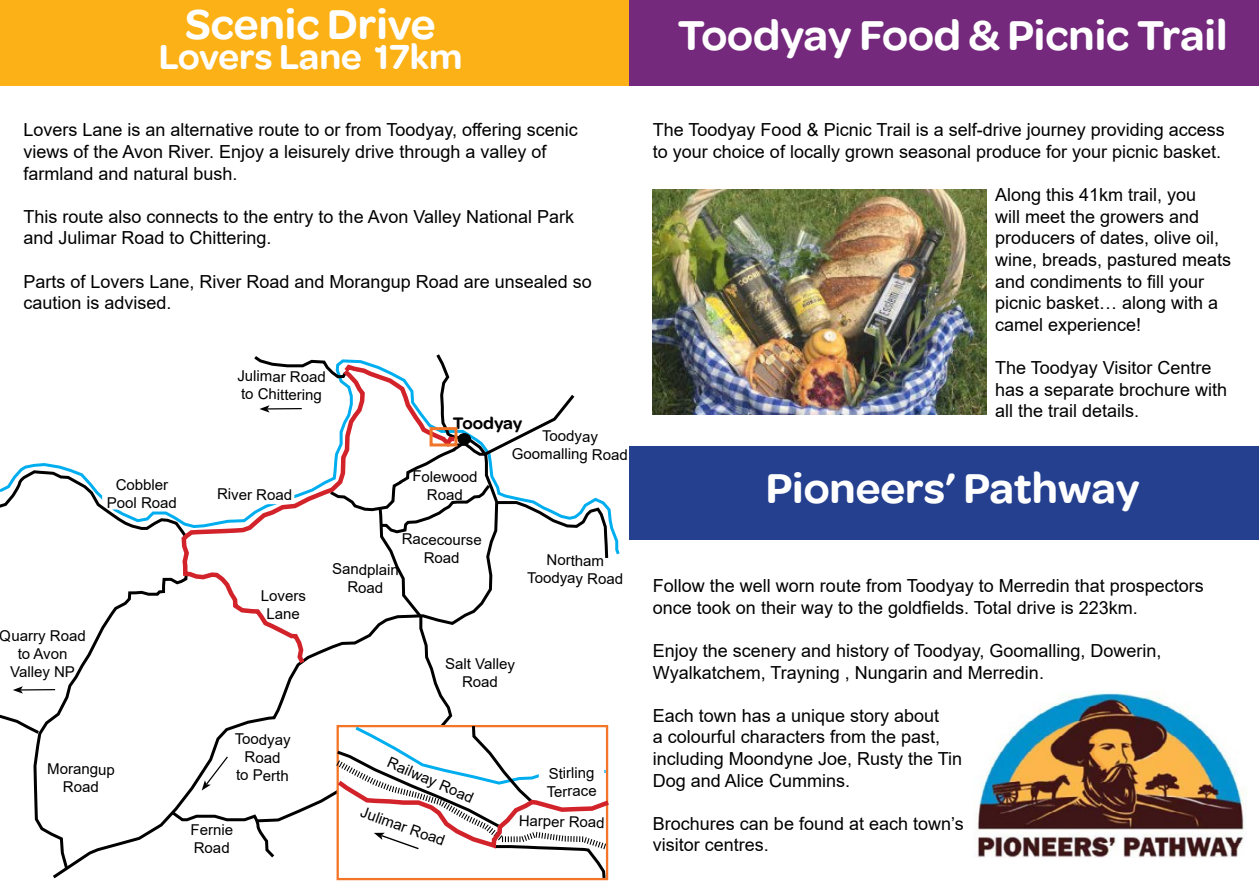
<style>
.page{position:relative;width:1259px;height:893px;background:#fff}
.page>*{position:absolute;margin:0;border:0;box-sizing:border-box;transform-origin:0 0}
.t1{font:600 45px "Omnes";color:#fff}
.t2{font:600 37.5px "Omnes";color:#fff}
.t3{font:18px/21.6px "Arial";color:#000}
.t4{font:600 18px "Omnes";letter-spacing:-.005em;color:#000}
.t5{font:15px/18px "Arial";color:#000;text-align:center}
</style>
<div class="page">
<div style="left:0;top:0;width:629px;height:85px;background:#fcb116"></div>
<div style="left:629px;top:0;width:630px;height:85px;background:#74297c"></div>
<div style="left:629px;top:446px;width:630px;height:94px;background:#25408f"></div>
<svg style="left:0;top:354px;width:620px;height:527px"></svg>
<div style="left:429px;top:427px;width:28px;height:19px;border:3px solid #f07528"></div>
<img style="left:977px;top:691px;width:269px;height:166px">
<img style="left:653px;top:189px;width:333px;height:225px">
<h1 class="t1" style="left:185px;top:-1px;width:252px">Scenic Drive</h1>
<h2 class="t2" style="left:159px;top:36px;width:305px">Lovers Lane 17km</h2>
<p class="t3" style="left:23px;top:119px;width:556px">Lovers Lane is an alternative route to or from Toodyay, offering scenic views of the Avon River. Enjoy a leisurely drive through a valley of farmland and natural bush.</p>
<p class="t3" style="left:23px;top:206px;width:552px">This route also connects to the entry to the Avon Valley National Park and Julimar Road to Chittering.</p>
<p class="t3" style="left:23px;top:270px;width:570px">Parts of Lovers Lane, River Road and Morangup Road are unsealed so caution is advised.</p>
<p class="t5" style="left:107px;top:475px;width:72px;rotate:1deg">Cobbler<br>Pool Road</p>
<p class="t5" style="left:0;top:626px;width:87px;rotate:1deg">Quarry Road to Avon<br>Valley NP</p>
<p class="t5" style="left:238px;top:367px;width:90px;text-align:left;rotate:1deg">Julimar Road to Chittering</p>
<p class="t5" style="left:217px;top:485px;width:77px;rotate:1deg">River Road</p>
<p class="t4" style="left:453px;top:413px;width:71px">Toodyay</p>
<p class="t5" style="left:512px;top:426px;width:117px;rotate:1deg">Toodyay<br>Goomalling Road</p>
<p class="t5" style="left:413px;top:467px;width:67px;rotate:1deg">Folewood<br>Road</p>
<p class="t5" style="left:261px;top:586px;width:47px;rotate:1deg">Lovers<br>Lane</p>
<p class="t5" style="left:402px;top:530px;width:82px;rotate:1deg">Racecourse<br>Road</p>
<p class="t5" style="left:332px;top:560px;width:68px;rotate:1deg">Sandplain<br>Road</p>
<p class="t5" style="left:528px;top:550px;width:97px;rotate:1deg">Northam<br>Toodyay Road</p>
<p class="t5" style="left:445px;top:654px;width:71px;rotate:1deg">Salt Valley<br>Road</p>
<p class="t5" style="left:48px;top:759px;width:69px;rotate:1deg">Morangup<br>Road</p>
<p class="t5" style="left:235px;top:730px;width:57px;rotate:1deg">Toodyay<br>Road<br>to Perth</p>
<p class="t5" style="left:191px;top:820px;width:44px;text-align:left;rotate:1deg">Fernie<br>Road</p>
<p class="t5" style="left:392px;top:753px;width:94px;rotate:24deg">Railway Road</p>
<p class="t5" style="left:546px;top:764px;width:52px;text-align:left;rotate:-1deg">Stirling<br>Terrace</p>
<p class="t5" style="left:364px;top:803px;width:90px;rotate:20deg">Julimar Road</p>
<p class="t5" style="left:519px;top:811px;width:87px;rotate:2deg">Harper Road</p>
<h1 class="t1" style="left:678px;top:9px;width:551px">Toodyay Food &amp; Picnic Trail</h1>
<p class="t3" style="left:653px;top:119px;width:573px">The Toodyay Food &amp; Picnic Trail is a self-drive journey providing access to your choice of locally grown seasonal produce for your picnic basket.</p>
<p class="t3" style="left:995px;top:184px;width:238px">Along this 41km trail, you<br>will meet the growers and producers of dates, olive oil, wine, breads, pastured meats and condiments to fill your picnic basket… along with a camel experience!</p>
<p class="t3" style="left:995px;top:357px;width:234px">The Toodyay Visitor Centre has a separate brochure with all the trail details.</p>
<h1 class="t1" style="left:765px;top:462px;width:375px">Pioneers’ Pathway</h1>
<p class="t3" style="left:653px;top:575px;width:552px">Follow the well worn route from Toodyay to Merredin that prospectors once took on their way to the goldfields. Total drive is 223km.</p>
<p class="t3" style="left:653px;top:640px;width:510px">Enjoy the scenery and history of Toodyay, Goomalling, Dowerin,<br>Wyalkatchem, Trayning , Nungarin and Merredin.</p>
<p class="t3" style="left:653px;top:704px;width:311px">Each town has a unique story about<br>a colourful characters from the past, including Moondyne Joe, Rusty the Tin<br>Dog and Alice Cummins.</p>
<p class="t3" style="left:653px;top:812px;width:312px">Brochures can be found at each town’s visitor centres.</p>
</div>
